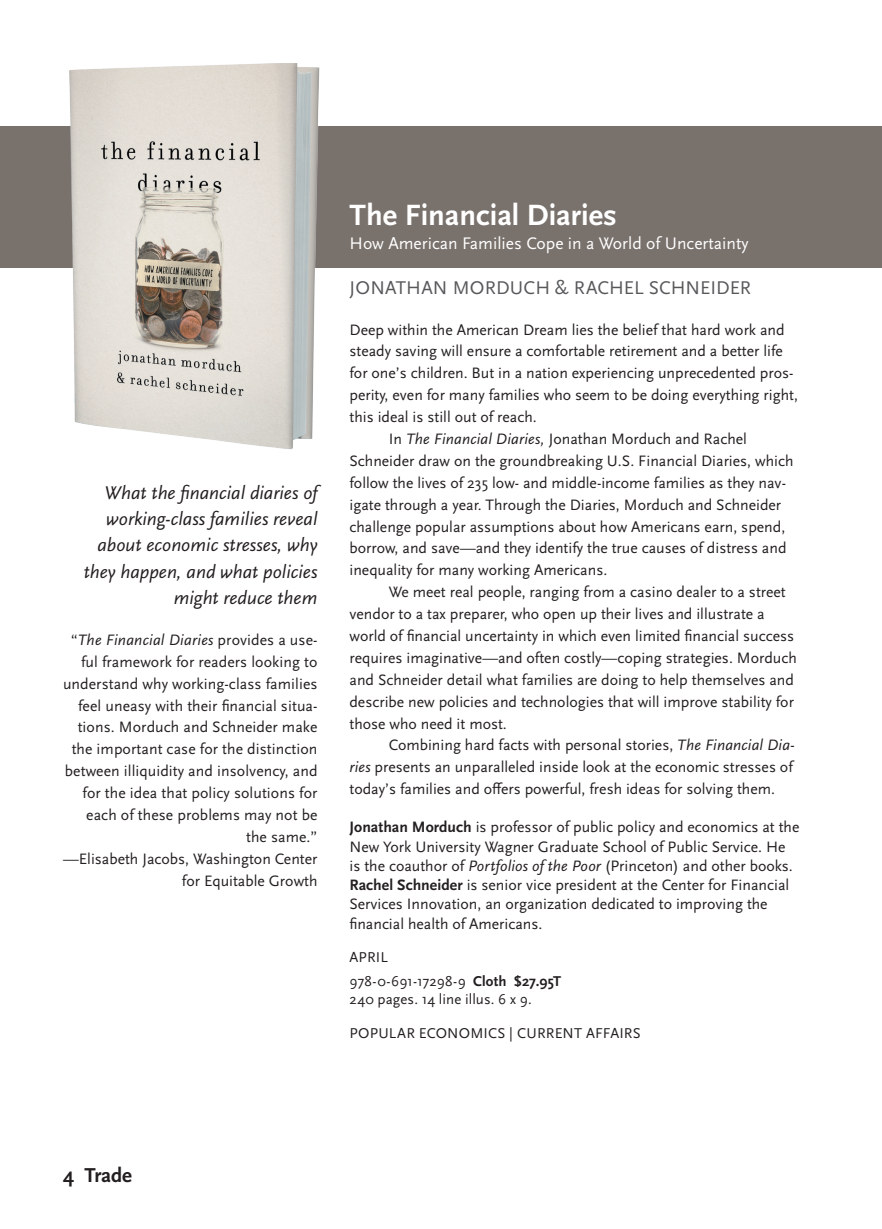
<style>
.page{position:relative;width:882px;height:1229px;background:#fff}
.page>*{position:absolute;margin:0;border:0;box-sizing:border-box;transform-origin:0 0}
.t1{font:700 30.62px "Scala Sans OT";color:#fff}
.t2{font:700 21px "Scala Sans OT";color:#231f20}
.t3{font:italic 19.25px/26.2px "Scala Sans OT";color:#231f20;text-align:right}
.t4{font:19.25px "Scala Sans OT";letter-spacing:.005em;color:#57585a}
.t5{font:17.5px "Scala Sans OT";color:#fff}
.t6{font:15.75px/21.9px "Scala Sans OT";color:#231f20;text-align:right}
.t7{font:14.88px/23.4px "Scala Sans OT";letter-spacing:.01em;color:#231f20}
.s1{font-style:italic}
.s2{font-weight:700}
</style>
<div class="page">
<div style="left:0;top:126px;width:882px;height:141px;background:#79716c"></div>
<img style="left:0;top:63px;width:338px;height:387px">
<p class="t3" style="left:84px;top:480px;width:235px">What the financial diaries of working-class families reveal about economic stresses, why they happen, and what policies might reduce them</p>
<p class="t6" style="left:63px;top:629px;width:256px">“<span class="s1">The Financial Diaries</span> provides a use&shy;ful framework for readers looking to understand why working-class families feel uneasy with their financial situa&shy;tions. Morduch and Schneider make the important case for the distinction between illiquidity and insolvency, and for the idea that policy solutions for each of these problems may not be the same.”<br>—Elisabeth Jacobs, Washington Center for Equitable Growth</p>
<h1 class="t1" style="left:350px;top:198px;width:269px">The Financial Diaries</h1>
<p class="t5" style="left:350px;top:234px;width:401px">How American Families Cope in a World of Uncertainty</p>
<p class="t4" style="left:350px;top:277px;width:20px">Jonathan</p>
<p class="t4" style="left:453px;top:277px;width:31px">Morduch</p>
<p class="t4" style="left:555px;top:277px;width:44px">&amp; Rachel</p>
<p class="t4" style="left:649px;top:277px;width:23px">Schneider</p>
<p class="t6" style="left:350px;top:319px;width:437px">Deep within the American Dream lies the belief that hard work and</p>
<p class="t6" style="left:350px;top:341px;width:435px">steady saving will ensure a comfortable retirement and a better life</p>
<p class="t6" style="left:350px;top:362px;width:446px">for one’s children. But in a nation experiencing unprecedented pros-</p>
<p class="t6" style="left:350px;top:384px;width:450px">perity, even for many families who seem to be doing everything right,</p>
<p class="t6" style="left:350px;top:406px;width:189px">this ideal is still out of reach.</p>
<p class="t6" style="left:389px;top:428px;width:360px">In <span class="s1">The Financial Diaries,</span> Jonathan Morduch and Rachel</p>
<p class="t6" style="left:350px;top:450px;width:445px">Schneider draw on the groundbreaking U.S. Financial Diaries, which</p>
<p class="t6" style="left:350px;top:472px;width:438px">follow the lives of 235 low- and middle-income families as they nav-</p>
<p class="t6" style="left:350px;top:494px;width:433px">igate through a year. Through the Diaries, Morduch and Schneider</p>
<p class="t6" style="left:350px;top:516px;width:437px">challenge popular assumptions about how Americans earn, spend,</p>
<p class="t6" style="left:350px;top:537px;width:439px">borrow, and save—and they identify the true causes of distress and</p>
<p class="t6" style="left:350px;top:559px;width:259px">inequality for many working Americans.</p>
<p class="t6" style="left:389px;top:581px;width:398px">We meet real people, ranging from a casino dealer to a street</p>
<p class="t6" style="left:350px;top:603px;width:417px">vendor to a tax preparer, who open up their lives and illustrate a</p>
<p class="t6" style="left:350px;top:625px;width:446px">world of financial uncertainty in which even limited financial success</p>
<p class="t6" style="left:350px;top:647px;width:449px">requires imaginative—and often costly—coping strategies. Morduch</p>
<p class="t6" style="left:350px;top:669px;width:446px">and Schneider detail what families are doing to help themselves and</p>
<p class="t6" style="left:350px;top:691px;width:446px">describe new policies and technologies that will improve stability for</p>
<p class="t6" style="left:350px;top:712px;width:159px">those who need it most.</p>
<p class="t6" style="left:389px;top:734px;width:408px">Combining hard facts with personal stories, <span class="s1">The Financial Dia-</span></p>
<p class="t6" style="left:350px;top:756px;width:445px"><span class="s1">ries</span> presents an unparalleled inside look at the economic stresses of</p>
<p class="t6" style="left:350px;top:778px;width:427px">today’s families and offers powerful, fresh ideas for solving them.</p>
<p class="t6" style="left:350px;top:818px;width:451px;line-height:19.2px;text-align:left"><span class="s2">Jonathan Morduch</span> is professor of public policy and economics at the New York University Wagner Graduate School of Public Service. He is the coauthor of <span class="s1">Portfolios of the Poor</span> (Princeton) and other books.<br><span class="s2">Rachel Schneider</span> is senior vice president at the Center for Financial Services Innovation, an organization dedicated to improving the financial health of Americans.</p>
<p class="t7" style="left:350px;top:946px;width:213px">APRIL<br>978-0-691-17298-9 <span class="s2">Cloth $27.95T</span></p>
<p class="t7" style="left:350px;top:988px;width:184px">240 pages. 14 line illus. 6 x 9.</p>
<p class="t7" style="left:350px;top:1021px;width:293px">POPULAR ECONOMICS | CURRENT AFFAIRS</p>
<h2 class="t2" style="left:63px;top:1163px;width:71px">4 Trade</h2>
</div>
